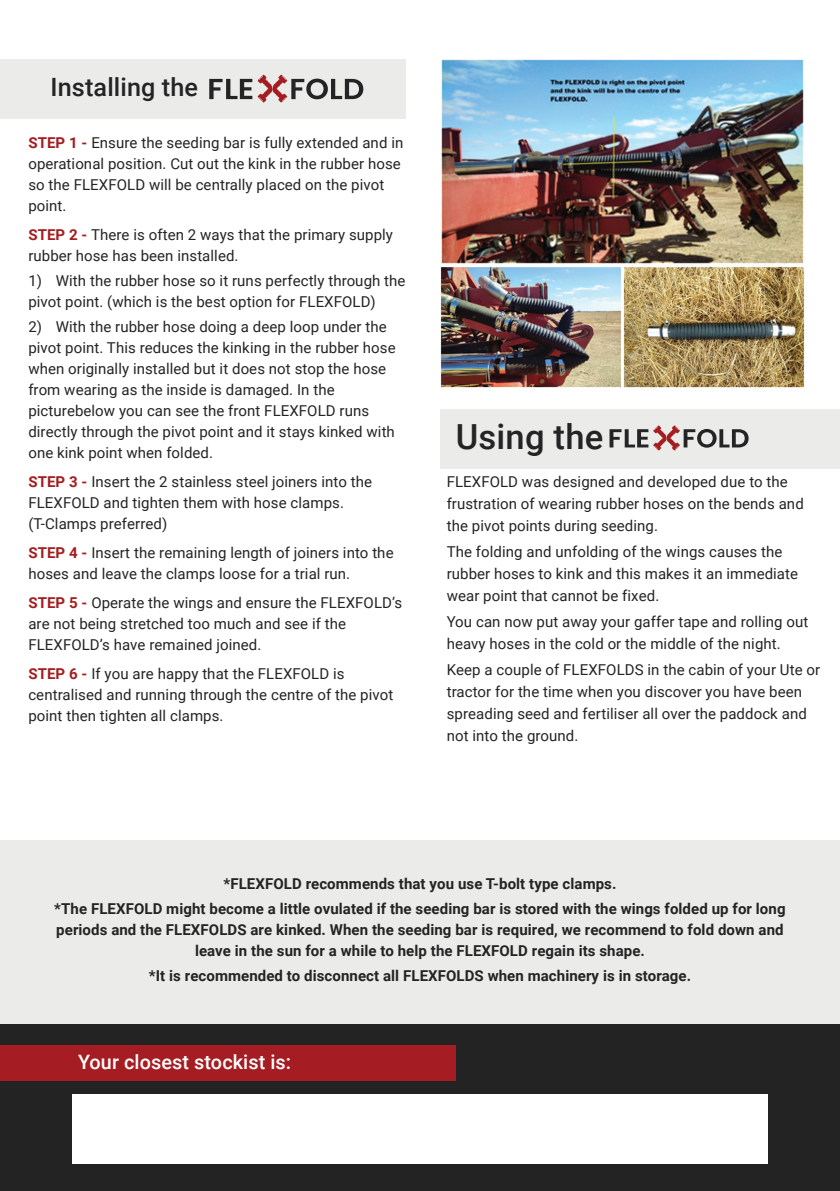
<style>
.page{position:relative;width:840px;height:1191px;background:#fff}
.page>*{position:absolute;margin:0;border:0;box-sizing:border-box;transform-origin:0 0}
.t1{font:500 34.6px "Roboto";letter-spacing:.005em;color:#242424}
.t2{font:500 25.2px "Roboto";letter-spacing:.005em;color:#242424}
.t3{font:500 19.8px "Roboto";letter-spacing:.005em;color:#fff}
.t4{font:15px/21px "Roboto";letter-spacing:.005em;color:#242424}
.t5{font:700 15px/25px "Roboto";letter-spacing:.005em;color:#242424;text-align:center}
.s1{font-weight:700;color:#a41d20}
</style>
<div class="page">
<div style="left:0;top:840px;width:839px;height:188px;background:#ebebea"></div>
<div style="left:0;top:1025px;width:839px;height:166px;background:#232323"></div>
<div style="left:0;top:1045px;width:455px;height:36px;background:#a51d22"></div>
<div style="left:0;top:59px;width:405px;height:60px;background:#ebebea"></div>
<div style="left:440px;top:409px;width:399px;height:60px;background:#ebebea"></div>
<svg style="left:609px;top:425px;width:139px;height:25px"></svg>
<div style="left:72px;top:1094px;width:695px;height:70px;background:#fff"></div>
<svg style="left:209px;top:75px;width:154px;height:28px"></svg>
<img style="left:440px;top:59px;width:363px;height:205px">
<img style="left:440px;top:267px;width:181px;height:120px">
<img style="left:623px;top:266px;width:180px;height:121px">
<h2 class="t2" style="left:50px;top:69px;width:149px">Installing the</h2>
<p class="t4" style="left:28px;top:131px;width:376px"><span class="s1">STEP 1 -</span> Ensure the seeding bar is fully extended and in operational position. Cut out the kink in the rubber hose so the FLEXFOLD will be centrally placed on the pivot point.</p>
<p class="t4" style="left:28px;top:223px;width:366px"><span class="s1">STEP 2 -</span> There is often 2 ways that the primary supply rubber hose has been installed.</p>
<p class="t4" style="left:28px;top:269px;width:378px">1) With the rubber hose so it runs perfectly through the pivot point. (which is the best option for FLEXFOLD)</p>
<p class="t4" style="left:28px;top:315px;width:368px">2) With the rubber hose doing a deep loop under the pivot point. This reduces the kinking in the rubber hose when originally installed but it does not stop the hose from wearing as the inside is damaged. In the picturebelow you can see the front FLEXFOLD runs directly through the pivot point and it stays kinked with one kink point when folded.</p>
<p class="t4" style="left:28px;top:470px;width:345px"><span class="s1">STEP 3 -</span> Insert the 2 stainless steel joiners into the<br>FLEXFOLD and tighten them with hose clamps. (T-Clamps preferred)</p>
<p class="t4" style="left:28px;top:541px;width:366px"><span class="s1">STEP 4 -</span> Insert the remaining length of joiners into the hoses and leave the clamps loose for a trial run.</p>
<p class="t4" style="left:28px;top:591px;width:375px"><span class="s1">STEP 5 -</span> Operate the wings and ensure the FLEXFOLD’s are not being stretched too much and see if the<br>FLEXFOLD’s have remained joined.</p>
<p class="t4" style="left:28px;top:662px;width:366px"><span class="s1">STEP 6 -</span> If you are happy that the FLEXFOLD is centralised and running through the centre of the pivot point then tighten all clamps.</p>
<h1 class="t1" style="left:455px;top:412px;width:149px">Using the</h1>
<p class="t4" style="left:446px;top:470px;width:358px;line-height:22px">FLEXFOLD was designed and developed due to the frustration of wearing rubber hoses on the bends and the pivot points during seeding.</p>
<p class="t4" style="left:446px;top:540px;width:353px;line-height:22px">The folding and unfolding of the wings causes the rubber hoses to kink and this makes it an immediate wear point that cannot be fixed.</p>
<p class="t4" style="left:446px;top:610px;width:363px;line-height:22px">You can now put away your gaffer tape and rolling out heavy hoses in the cold or the middle of the night.</p>
<p class="t4" style="left:446px;top:658px;width:375px;line-height:22px">Keep a couple of FLEXFOLDS in the cabin of your Ute or tractor for the time when you discover you have been spreading seed and fertiliser all over the paddock and not into the ground.</p>
<p class="t5" style="left:54px;top:870px;width:732px">*FLEXFOLD recommends that you use T-bolt type clamps.<br>*The FLEXFOLD might become a little ovulated if the seeding bar is stored with the wings folded up for long</p>
<p class="t5" style="left:56px;top:918px;width:728px;line-height:21px">periods and the FLEXFOLDS are kinked. When the seeding bar is required, we recommend to fold down and leave in the sun for a while to help the FLEXFOLD regain its shape.</p>
<p class="t5" style="left:149px;top:962px;width:543px">*It is recommended to disconnect all FLEXFOLDS when machinery is in storage.</p>
<h3 class="t3" style="left:78px;top:1048px;width:214px">Your closest stockist is:</h3>
</div>
